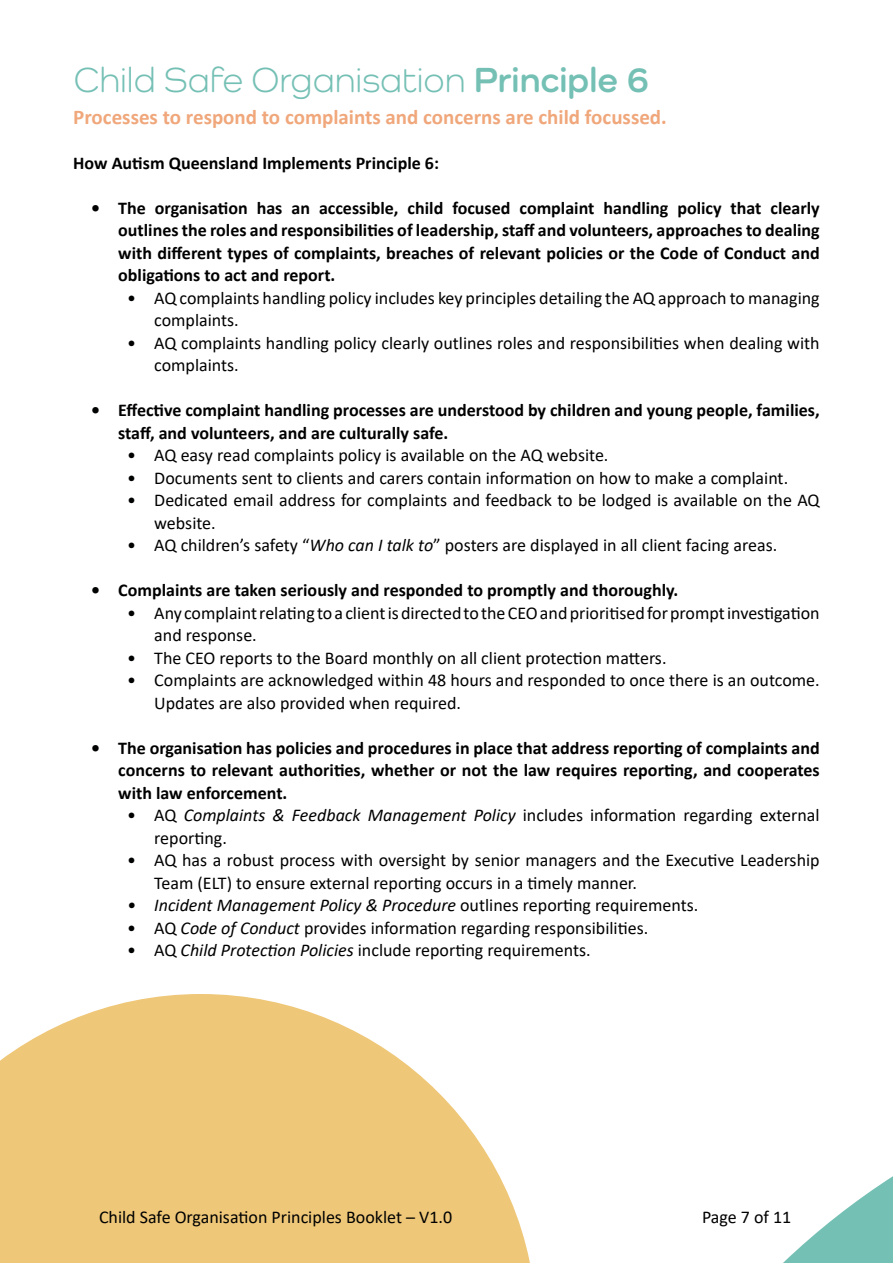
<style>
.page{position:relative;width:893px;height:1263px;background:#fff}
.page>*{position:absolute;margin:0;border:0;box-sizing:border-box;transform-origin:0 0}
.t1{font:36px "Como";color:#75c0b5}
.t2{font:700 21px "Calibri";color:#f0a77b}
.t3{font:18px/22.5px "Calibri";color:#000101}
.t4{font:700 18px/22.5px "Calibri";color:#000101;text-align:justify}
.t5{font:italic 18px "Calibri";color:#000101}
.s1{font-weight:700}
.s2{font-style:italic}
.s3{font-style:normal}
</style>
<div class="page">
<svg style="left:0;top:994px;width:530px;height:269px;fill:#efc778"></svg>
<svg style="left:783px;top:1176px;width:110px;height:87px;fill:#75c0b5"></svg>
<h1 class="t1" style="left:74px;top:58px;width:577px">Child Safe Organisation <span class="s1">Principle 6</span></h1>
<p class="t2" style="left:73px;top:102px;width:595px">Processes to respond to complaints and concerns are child focussed.</p>
<p class="t4" style="left:73px;top:151px;width:367px">How Autism Queensland Implements Principle 6:</p>
<p class="t4" style="left:118px;top:196px;width:703px;text-indent:-27px">• The organisation has an accessible, child focused complaint handling policy that clearly outlines the roles and responsibilities of leadership, staff and volunteers, approaches to dealing with different types of complaints, breaches of relevant policies or the Code of Conduct and obligations to act and report.</p>
<p class="t3" style="left:154px;top:286px;width:667px;text-indent:-27px">• AQ complaints handling policy includes key principles detailing the AQ approach to managing complaints.</p>
<p class="t3" style="left:154px;top:331px;width:667px;text-indent:-27px">• AQ complaints handling policy clearly outlines roles and responsibilities when dealing with complaints.</p>
<p class="t4" style="left:118px;top:399px;width:703px;text-indent:-27px">• Effective complaint handling processes are understood by children and young people, families, staff, and volunteers, and are culturally safe.</p>
<p class="t3" style="left:127px;top:444px;width:483px">• AQ easy read complaints policy is available on the AQ website.</p>
<p class="t3" style="left:127px;top:466px;width:662px">• Documents sent to clients and carers contain information on how to make a complaint.</p>
<p class="t3" style="left:154px;top:489px;width:667px;text-indent:-27px">• Dedicated email address for complaints and feedback to be lodged is available on the AQ website.</p>
<p class="t3" style="left:127px;top:534px;width:651px">• AQ children’s safety “<span class="s2">Who can I talk to</span>” posters are displayed in all client facing areas.</p>
<p class="t4" style="left:91px;top:579px;width:589px">• Complaints are taken seriously and responded to promptly and thoroughly.</p>
<p class="t3" style="left:154px;top:601px;width:667px;text-indent:-27px">• Any complaint relating to a client is directed to the CEO and prioritised for prompt investigation and response.</p>
<p class="t3" style="left:127px;top:646px;width:541px">• The CEO reports to the Board monthly on all client protection matters.</p>
<p class="t3" style="left:154px;top:669px;width:667px;text-indent:-27px">• Complaints are acknowledged within 48 hours and responded to once there is an outcome.<br>Updates are also provided when required.</p>
<p class="t4" style="left:118px;top:736px;width:703px;text-indent:-27px">• The organisation has policies and procedures in place that address reporting of complaints and concerns to relevant authorities, whether or not the law requires reporting, and cooperates with law enforcement.</p>
<p class="t3" style="left:154px;top:804px;width:667px;text-indent:-27px">• AQ <span class="s2">Complaints &amp; Feedback Management Policy</span> includes information regarding external reporting.</p>
<p class="t3" style="left:154px;top:849px;width:667px;text-indent:-27px">• AQ has a robust process with oversight by senior managers and the Executive Leadership<br>Team (ELT) to ensure external reporting occurs in a timely manner.</p>
<p class="t5" style="left:127px;top:893px;width:573px">• Incident Management Policy &amp; Procedure <span class="s3">outlines reporting requirements.</span></p>
<p class="t3" style="left:127px;top:916px;width:522px">• AQ <span class="s2">Code of Conduct</span> provides information regarding responsibilities.</p>
<p class="t3" style="left:127px;top:939px;width:465px">• AQ <span class="s2">Child Protection Policies</span> include reporting requirements.</p>
<p class="t3" style="left:99px;top:1205px;width:355px">Child Safe Organisation Principles Booklet – V1.0</p>
<p class="t3" style="left:702px;top:1205px;width:91px">Page 7 of 11</p>
</div>
